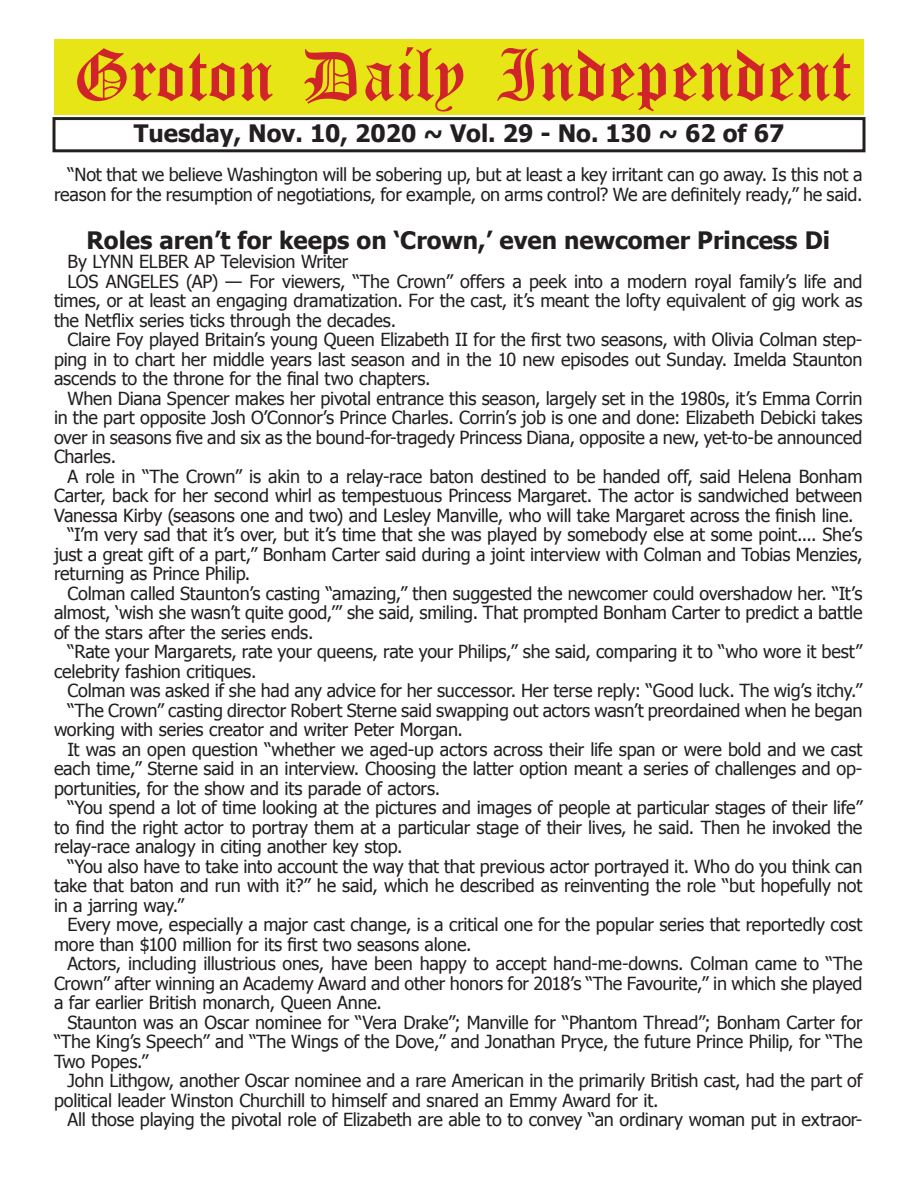
<style>
.page{position:relative;width:918px;height:1188px;background:#fff}
.page>*{position:absolute;margin:0;border:0;box-sizing:border-box;transform-origin:0 0}
.t1{font:54px "Old English Five";color:#d1232a}
.t2{font:700 24px "Tahoma";color:#231f20}
.t3{font:18px/19.5px "Tahoma";letter-spacing:-.015em;color:#231f20;text-align:right}
</style>
<div class="page">
<div style="left:52px;top:117px;width:814px;height:35px;border:3px solid #231f20"></div>
<div style="left:54px;top:40px;width:810px;height:75px;background:#e7e515"></div>
<h1 class="t1" style="left:73px;top:50px;width:779px">Groton Daily Independent</h1>
<h2 class="t2" style="left:134px;top:116px;width:652px">Tuesday, Nov. 10, 2020 ~ Vol. 29 - No. 130 ~ 62 of 67</h2>
<p class="t3" style="left:54px;top:164px;width:810px">“Not that we believe Washington will be sobering up, but at least a key irritant can go away. Is this not a reason for the resumption of negotiations, for example, on arms control? We are definitely ready,” he said.</p>
<h2 class="t2" style="left:86px;top:223px;width:745px">Roles aren’t for keeps on ‘Crown,’ even newcomer Princess Di</h2>
<p class="t3" style="left:68px;top:251px;width:282px">By LYNN ELBER AP Television Writer</p>
<p class="t3" style="left:68px;top:271px;width:796px">LOS ANGELES (AP) — For viewers, “The Crown” offers a peek into a modern royal family’s life and</p>
<p class="t3" style="left:54px;top:290px;width:810px">times, or at least an engaging dramatization. For the cast, it’s meant the lofty equivalent of gig work as</p>
<p class="t3" style="left:54px;top:310px;width:344px">the Netflix series ticks through the decades.</p>
<p class="t3" style="left:68px;top:329px;width:796px">Claire Foy played Britain’s young Queen Elizabeth II for the first two seasons, with Olivia Colman step-</p>
<p class="t3" style="left:54px;top:349px;width:810px">ping in to chart her middle years last season and in the 10 new episodes out Sunday. Imelda Staunton</p>
<p class="t3" style="left:54px;top:368px;width:378px">ascends to the throne for the final two chapters.</p>
<p class="t3" style="left:68px;top:388px;width:796px">When Diana Spencer makes her pivotal entrance this season, largely set in the 1980s, it’s Emma Corrin</p>
<p class="t3" style="left:54px;top:407px;width:810px">in the part opposite Josh O’Connor’s Prince Charles. Corrin’s job is one and done: Elizabeth Debicki takes</p>
<p class="t3" style="left:54px;top:427px;width:810px">over in seasons five and six as the bound-for-tragedy Princess Diana, opposite a new, yet-to-be announced</p>
<p class="t3" style="left:54px;top:446px;width:64px">Charles.</p>
<p class="t3" style="left:68px;top:466px;width:797px">A role in “The Crown” is akin to a relay-race baton destined to be handed off, said Helena Bonham</p>
<p class="t3" style="left:54px;top:485px;width:810px">Carter, back for her second whirl as tempestuous Princess Margaret. The actor is sandwiched between</p>
<p class="t3" style="left:54px;top:505px;width:801px">Vanessa Kirby (seasons one and two) and Lesley Manville, who will take Margaret across the finish line.</p>
<p class="t3" style="left:68px;top:524px;width:796px">“I’m very sad that it’s over, but it’s time that she was played by somebody else at some point.... She’s</p>
<p class="t3" style="left:54px;top:544px;width:810px">just a great gift of a part,” Bonham Carter said during a joint interview with Colman and Tobias Menzies,</p>
<p class="t3" style="left:54px;top:563px;width:198px">returning as Prince Philip.</p>
<p class="t3" style="left:68px;top:583px;width:797px">Colman called Staunton’s casting “amazing,” then suggested the newcomer could overshadow her. “It’s</p>
<p class="t3" style="left:54px;top:602px;width:810px">almost, ‘wish she wasn’t quite good,’” she said, smiling. That prompted Bonham Carter to predict a battle</p>
<p class="t3" style="left:54px;top:622px;width:261px">of the stars after the series ends.</p>
<p class="t3" style="left:68px;top:641px;width:796px">“Rate your Margarets, rate your queens, rate your Philips,” she said, comparing it to “who wore it best”</p>
<p class="t3" style="left:54px;top:661px;width:204px">celebrity fashion critiques.</p>
<p class="t3" style="left:68px;top:680px;width:796px">Colman was asked if she had any advice for her successor. Her terse reply: “Good luck. The wig’s itchy.”</p>
<p class="t3" style="left:68px;top:700px;width:797px">“The Crown” casting director Robert Sterne said swapping out actors wasn’t preordained when he began</p>
<p class="t3" style="left:54px;top:719px;width:411px">working with series creator and writer Peter Morgan.</p>
<p class="t3" style="left:68px;top:739px;width:796px">It was an open question “whether we aged-up actors across their life span or were bold and we cast</p>
<p class="t3" style="left:54px;top:758px;width:810px">each time,” Sterne said in an interview. Choosing the latter option meant a series of challenges and op-</p>
<p class="t3" style="left:54px;top:778px;width:388px">portunities, for the show and its parade of actors.</p>
<p class="t3" style="left:68px;top:797px;width:797px">“You spend a lot of time looking at the pictures and images of people at particular stages of their life”</p>
<p class="t3" style="left:54px;top:817px;width:810px">to find the right actor to portray them at a particular stage of their lives, he said. Then he invoked the</p>
<p class="t3" style="left:54px;top:836px;width:350px">relay-race analogy in citing another key stop.</p>
<p class="t3" style="left:68px;top:856px;width:796px">“You also have to take into account the way that that previous actor portrayed it. Who do you think can</p>
<p class="t3" style="left:54px;top:875px;width:810px">take that baton and run with it?” he said, which he described as reinventing the role “but hopefully not</p>
<p class="t3" style="left:54px;top:895px;width:132px">in a jarring way.”</p>
<p class="t3" style="left:68px;top:914px;width:796px">Every move, especially a major cast change, is a critical one for the popular series that reportedly cost</p>
<p class="t3" style="left:54px;top:934px;width:419px">more than $100 million for its first two seasons alone.</p>
<p class="t3" style="left:68px;top:953px;width:796px">Actors, including illustrious ones, have been happy to accept hand-me-downs. Colman came to “The</p>
<p class="t3" style="left:54px;top:973px;width:810px">Crown” after winning an Academy Award and other honors for 2018’s “The Favourite,” in which she played</p>
<p class="t3" style="left:54px;top:992px;width:330px">a far earlier British monarch, Queen Anne.</p>
<p class="t3" style="left:68px;top:1012px;width:797px">Staunton was an Oscar nominee for “Vera Drake”; Manville for “Phantom Thread”; Bonham Carter for</p>
<p class="t3" style="left:54px;top:1031px;width:810px">“The King’s Speech” and “The Wings of the Dove,” and Jonathan Pryce, the future Prince Philip, for “The</p>
<p class="t3" style="left:54px;top:1051px;width:96px">Two Popes.”</p>
<p class="t3" style="left:68px;top:1070px;width:796px">John Lithgow, another Oscar nominee and a rare American in the primarily British cast, had the part of</p>
<p class="t3" style="left:54px;top:1090px;width:606px">political leader Winston Churchill to himself and snared an Emmy Award for it.</p>
<p class="t3" style="left:68px;top:1109px;width:796px">All those playing the pivotal role of Elizabeth are able to to convey “an ordinary woman put in extraor-</p>
</div>
